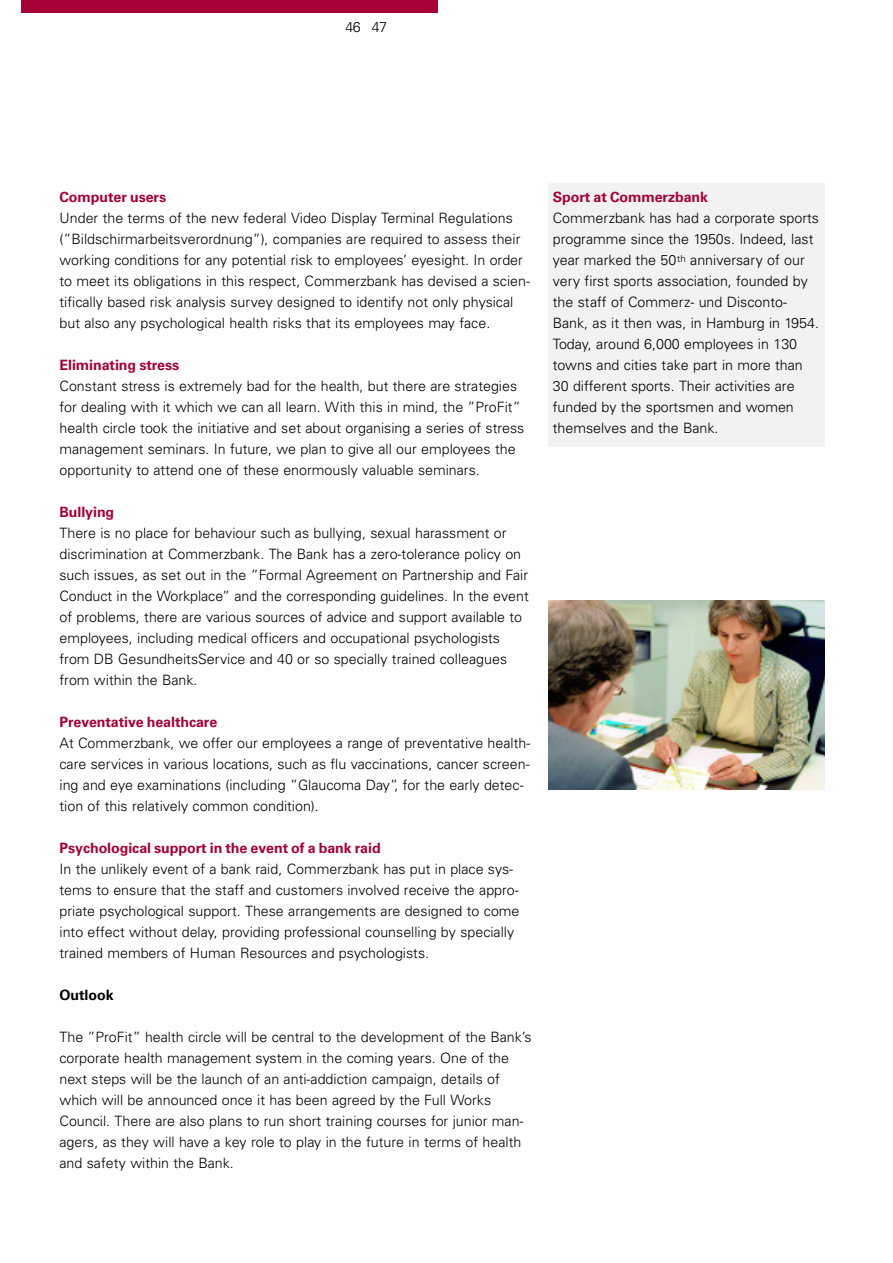
<style>
.page{position:relative;width:893px;height:1263px;background:#fff}
.page>*{position:absolute;margin:0;border:0;box-sizing:border-box;transform-origin:0 0}
.t1{font:300 14.25px/21px "Univers";color:#000}
.t2{font:700 14.25px "Univers";letter-spacing:-.005em;color:#a50136}
.t3{font:700 14.25px "Univers";letter-spacing:-.005em;color:#000}
</style>
<div class="page">
<img style="left:549px;top:601px;width:276px;height:189px">
<div style="left:549px;top:183px;width:276px;height:263px;background:#f2f2f2"></div>
<div style="left:21px;top:0;width:417px;height:13px;background:#a50136"></div>
<p class="t2" style="left:60px;top:191px;width:108px">Computer users</p>
<p class="t1" style="left:60px;top:208px;width:472px">Under the terms of the new federal Video Display Terminal Regulations (”Bildschirmarbeitsverordnung”), companies are required to assess their working conditions for any potential risk to employees’ eyesight. In order to meet its obligations in this respect, Commerzbank has devised a scien&shy;tifically based risk analysis survey designed to identify not only physical but also any psychological health risks that its employees may face.</p>
<p class="t2" style="left:60px;top:359px;width:121px">Eliminating stress</p>
<p class="t1" style="left:60px;top:376px;width:466px">Constant stress is extremely bad for the health, but there are strategies for dealing with it which we can all learn. With this in mind, the ”ProFit” health circle took the initiative and set about organising a series of stress management seminars. In future, we plan to give all our employees the opportunity to attend one of these enormously valuable seminars.</p>
<p class="t2" style="left:60px;top:506px;width:56px">Bullying</p>
<p class="t1" style="left:60px;top:523px;width:471px">There is no place for behaviour such as bullying, sexual harassment or discrimination at Commerzbank. The Bank has a zero-tolerance policy on such issues, as set out in the ”Formal Agreement on Partnership and Fair Conduct in the Workplace” and the corresponding guidelines. In the event of problems, there are various sources of advice and support available to employees, including medical officers and occupational psychologists from DB GesundheitsService and 40 or so specially trained colleagues from within the Bank.</p>
<p class="t2" style="left:60px;top:716px;width:159px">Preventative healthcare</p>
<p class="t1" style="left:60px;top:733px;width:472px">At Commerzbank, we offer our employees a range of preventative health&shy;care services in various locations, such as flu vaccinations, cancer screen&shy;ing and eye examinations (including ”Glaucoma Day”, for the early detec&shy;tion of this relatively common condition).</p>
<p class="t2" style="left:60px;top:842px;width:323px">Psychological support in the event of a bank raid</p>
<p class="t1" style="left:60px;top:859px;width:461px">In the unlikely event of a bank raid, Commerzbank has put in place sys&shy;tems to ensure that the staff and customers involved receive the appro&shy;priate psychological support. These arrangements are designed to come into effect without delay, providing professional counselling by specially trained members of Human Resources and psychologists.</p>
<p class="t3" style="left:60px;top:989px;width:56px">Outlook</p>
<p class="t1" style="left:60px;top:1027px;width:474px">The ”ProFit” health circle will be central to the development of the Bank’s corporate health management system in the coming years. One of the next steps will be the launch of an anti-addiction campaign, details of which will be announced once it has been agreed by the Full Works Council. There are also plans to run short training courses for junior man&shy;agers, as they will have a key role to play in the future in terms of health and safety within the Bank.</p>
<p class="t2" style="left:553px;top:191px;width:157px">Sport at Commerzbank</p>
<p class="t1" style="left:553px;top:208px;width:268px">Commerzbank has had a corporate sports programme since the 1950s. Indeed, last year marked the 50<sup>th</sup> anniversary of our very first sports association, founded by the staff of Commerz- und Disconto-Bank, as it then was, in Hamburg in 1954.<br>Today, around 6,000 employees in 130 towns and cities take part in more than 30 different sports. Their activities are funded by the sportsmen and women themselves and the Bank.</p>
</div>
